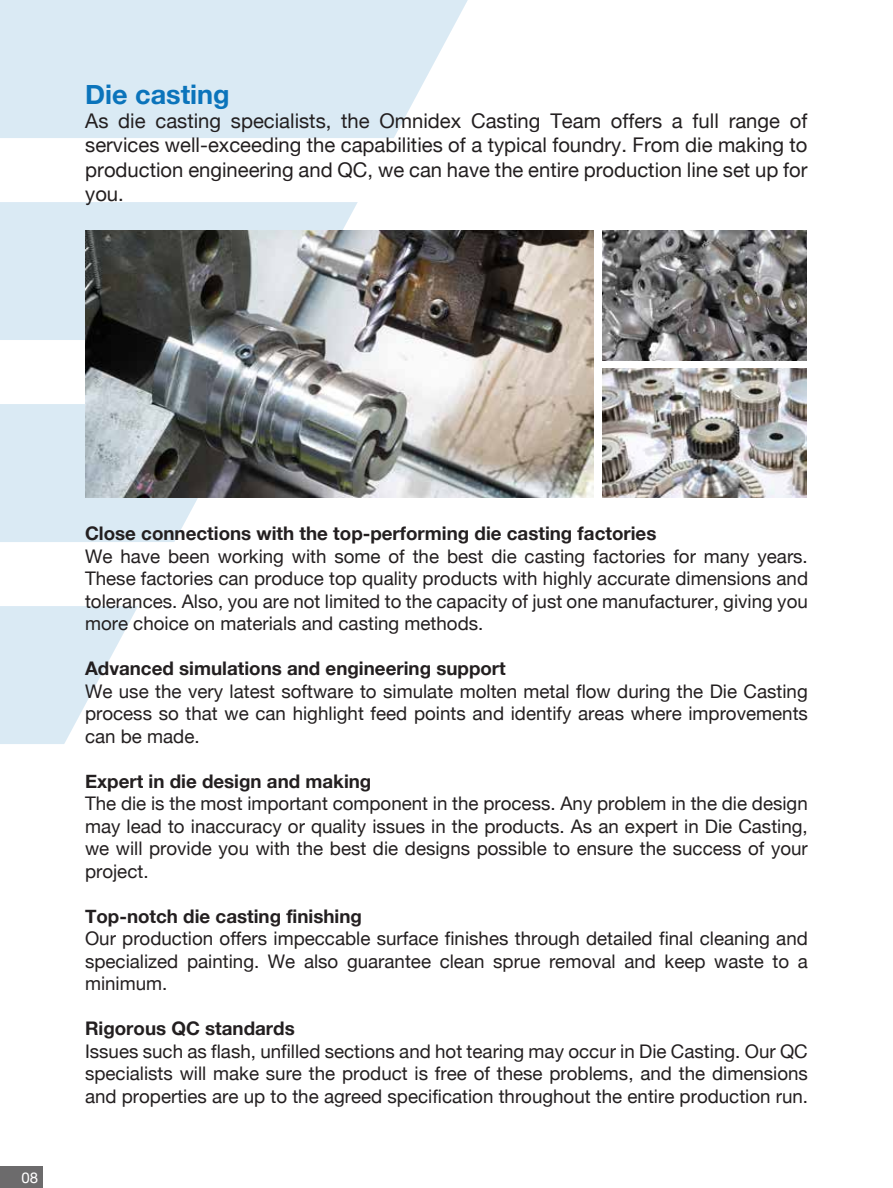
<style>
.page{position:relative;width:893px;height:1188px;background:#fff}
.page>*{position:absolute;margin:0;border:0;box-sizing:border-box;transform-origin:0 0}
.t1{font:700 27px "Helvetica Neue";color:#0b74bb}
.t2{font:20.25px/24.3px "Helvetica Neue";color:#231f20;text-align:justify}
.t3{font:18.75px/22.5px "Helvetica Neue";color:#231f20;text-align:justify}
.t4{font:700 18.75px "Helvetica Neue";color:#231f20}
.t5{font:15px "Helvetica Neue";color:#fff}
</style>
<div class="page">
<svg style="left:0;top:0;width:468px;height:138px;background:#dcebf4"></svg>
<div style="left:0;top:202px;width:358px;height:138px;background:#daeaf4"></div>
<div style="left:0;top:404px;width:198px;height:138px;background:#daeaf4"></div>
<svg style="left:0;top:606px;width:138px;height:138px"></svg>
<div style="left:0;top:1167px;width:43px;height:21px;background:#6c6b6c"></div>
<img style="left:603px;top:368px;width:204px;height:130px">
<img style="left:603px;top:230px;width:204px;height:130px">
<img style="left:85px;top:230px;width:508px;height:268px">
<h1 class="t1" style="left:85px;top:73px;width:146px">Die casting</h1>
<p class="t2" style="left:85px;top:110px;width:724px">As die casting specialists, the Omnidex Casting Team offers a full range of services well-exceeding the capabilities of a typical foundry. From die making to production engineering and QC, we can have the entire production line set up for you.</p>
<p class="t5" style="left:21px;top:1166px;width:18px">08</p>
<p class="t4" style="left:85px;top:519px;width:573px">Close connections with the top-performing die casting factories</p>
<p class="t3" style="left:85px;top:546px;width:725px">We have been working with some of the best die casting factories for many years.<br>These factories can produce top quality products with highly accurate dimensions and tolerances. Also, you are not limited to the capacity of just one manufacturer, giving you more choice on materials and casting methods.</p>
<p class="t4" style="left:85px;top:654px;width:422px">Advanced simulations and engineering support</p>
<p class="t3" style="left:85px;top:681px;width:724px">We use the very latest software to simulate molten metal flow during the Die Casting process so that we can highlight feed points and identify areas where improvements can be made.</p>
<p class="t4" style="left:85px;top:767px;width:288px">Expert in die design and making</p>
<p class="t3" style="left:85px;top:794px;width:724px">The die is the most important component in the process. Any problem in the die design may lead to inaccuracy or quality issues in the products. As an expert in Die Casting, we will provide you with the best die designs possible to ensure the success of your project.</p>
<p class="t4" style="left:85px;top:902px;width:278px">Top-notch die casting finishing</p>
<p class="t3" style="left:85px;top:929px;width:724px">Our production offers impeccable surface finishes through detailed final cleaning and specialized painting. We also guarantee clean sprue removal and keep waste to a minimum.</p>
<p class="t4" style="left:85px;top:1014px;width:211px">Rigorous QC standards</p>
<p class="t3" style="left:85px;top:1041px;width:725px">Issues such as flash, unfilled sections and hot tearing may occur in Die Casting. Our QC specialists will make sure the product is free of these problems, and the dimensions and properties are up to the agreed specification throughout the entire production run.</p>
</div>
